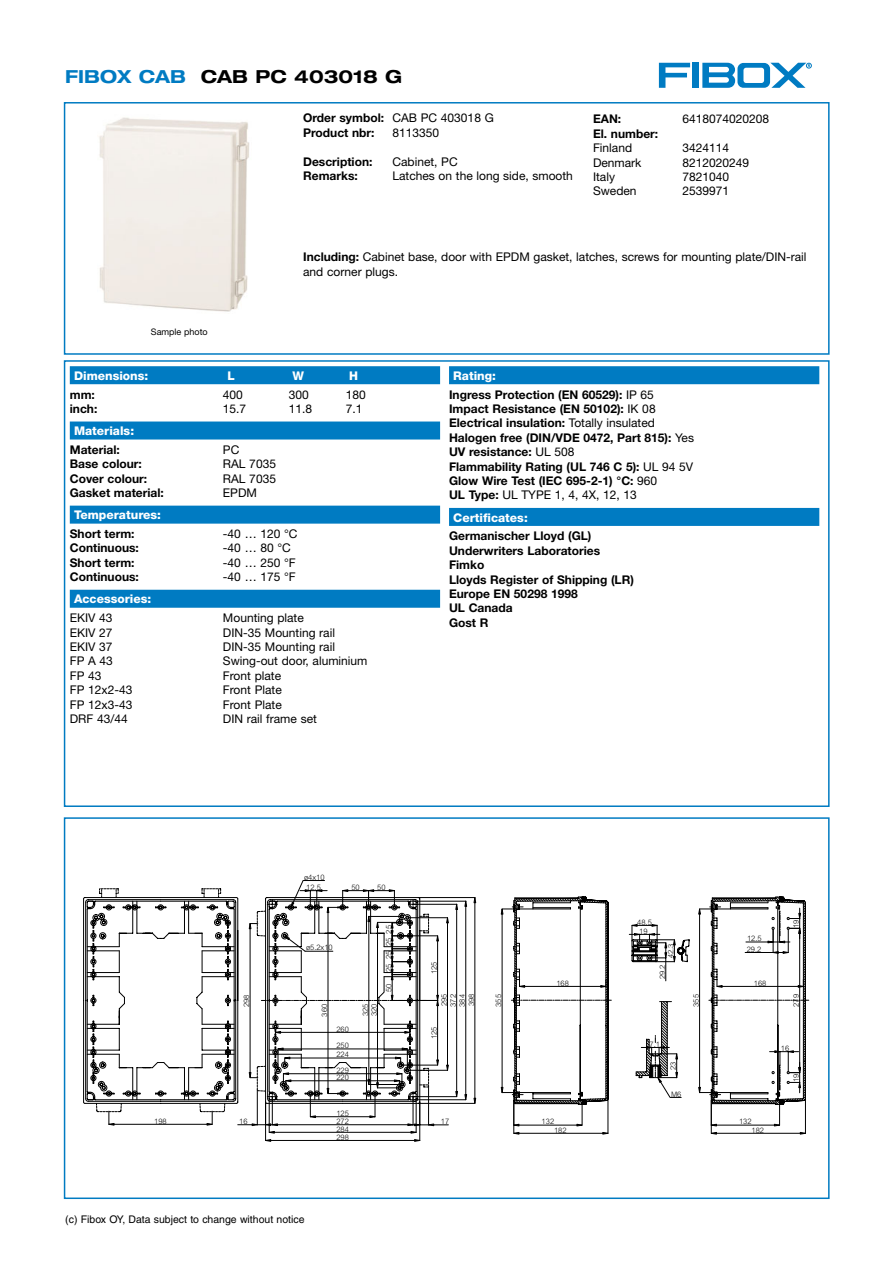
<style>
.page{position:relative;width:893px;height:1263px;background:#fff}
.page>*{position:absolute;margin:0;border:0;box-sizing:border-box;transform-origin:0 0}
.t1{font:700 expanded 18px "Helvetica Neue";color:#000}
.t2{font:700 12px/14.4px "Helvetica Neue";color:#000}
.t3{font:12px/14.4px "Helvetica Neue";color:#000}
.t4{font:800 12px "Helvetica Neue";color:#fff}
.t5{font:10.5px "Helvetica";color:#000}
.t6{font:9px "Helvetica Neue";color:#000}
.t7{font:300 7.5px/7.8px "Arial";color:#000;text-align:justify}
.s1{color:#007bc2}
.s2{font-weight:400}
.s3{font-weight:700}
.s4{font-weight:800;color:#fff}
</style>
<div class="page">
<div style="left:64px;top:102px;width:765px;height:253px;border:2px solid #007bc2"></div>
<div style="left:692px;top:63px;width:7px;height:25px;background:#007bc2"></div>
<svg style="left:659px;top:63px;width:31px;height:25px"></svg>
<svg style="left:770px;top:63px;width:41px;height:25px"></svg>
<div style="left:737px;top:63px;width:33px;height:25px;background:#007bc2;border-radius:6px"></div>
<div style="left:743px;top:68px;width:21px;height:15px;background:#fff;border-radius:3px"></div>
<svg style="left:702px;top:63px;width:33px;height:25px"></svg>
<div style="left:70px;top:366px;width:370px;height:18px;background:#007bc2"></div>
<div style="left:70px;top:422px;width:370px;height:18px;background:#007bc2"></div>
<div style="left:70px;top:506px;width:370px;height:18px;background:#007bc2"></div>
<div style="left:70px;top:590px;width:370px;height:18px;background:#007bc2"></div>
<div style="left:449px;top:366px;width:370px;height:18px;background:#007bc2"></div>
<div style="left:449px;top:508px;width:370px;height:18px;background:#007bc2"></div>
<div style="left:64px;top:360px;width:765px;height:447px;border:2px solid #007bc2"></div>
<svg style="left:83px;top:880px;width:726px;height:262px"></svg>
<div style="left:64px;top:817px;width:765px;height:382px;border:2px solid #007bc2"></div>
<img style="left:99px;top:117px;width:151px;height:195px">
<h1 class="t1" style="left:65px;top:70px;width:338px"><span class="s1">FIBOX CAB</span> CAB PC 403018 G</h1>
<p class="t2" style="left:303px;top:112px;width:192px">Order symbol: <span class="s2">CAB PC 403018 G<br></span>Product nbr:</p>
<p class="t3" style="left:392px;top:127px;width:48px">8113350</p>
<p class="t2" style="left:303px;top:155px;width:71px">Description:</p>
<p class="t3" style="left:392px;top:155px;width:67px">Cabinet, PC</p>
<p class="t2" style="left:303px;top:170px;width:56px">Remarks:</p>
<p class="t3" style="left:392px;top:170px;width:182px">Latches on the long side, smooth</p>
<p class="t2" style="left:593px;top:113px;width:30px">EAN:</p>
<p class="t3" style="left:682px;top:113px;width:88px">6418074020208</p>
<p class="t2" style="left:593px;top:127px;width:67px">El. number:</p>
<p class="t3" style="left:593px;top:142px;width:41px">Finland</p>
<p class="t3" style="left:682px;top:142px;width:48px">3424114</p>
<p class="t3" style="left:593px;top:156px;width:50px">Denmark</p>
<p class="t3" style="left:682px;top:156px;width:68px">8212020249</p>
<p class="t3" style="left:593px;top:171px;width:23px">Italy</p>
<p class="t3" style="left:682px;top:171px;width:48px">7821040</p>
<p class="t3" style="left:593px;top:185px;width:45px">Sweden</p>
<p class="t3" style="left:682px;top:185px;width:48px">2539971</p>
<p class="t6" style="left:151px;top:329px;width:58px">Sample photo</p>
<p class="t3" style="left:303px;top:251px;width:505px"><span class="s3">Including:</span> Cabinet base, door with EPDM gasket, latches, screws for mounting plate/DIN-rail and corner plugs.</p>
<p class="t4" style="left:74px;top:371px;width:76px">Dimensions:</p>
<p class="t4" style="left:227px;top:371px;width:9px">L</p>
<p class="t4" style="left:292px;top:371px;width:13px">W</p>
<p class="t4" style="left:349px;top:371px;width:10px">H</p>
<p class="t2" style="left:70px;top:388px;width:27px">mm:</p>
<p class="t3" style="left:223px;top:388px;width:22px">400</p>
<p class="t3" style="left:289px;top:388px;width:22px">300</p>
<p class="t3" style="left:346px;top:388px;width:22px">180</p>
<p class="t2" style="left:70px;top:403px;width:29px">inch:</p>
<p class="t3" style="left:223px;top:403px;width:25px">15.7</p>
<p class="t3" style="left:289px;top:403px;width:25px">11.8</p>
<p class="t3" style="left:346px;top:403px;width:18px">7.1</p>
<p class="t4" style="left:74px;top:427px;width:62px">Materials:</p>
<p class="t2" style="left:70px;top:444px;width:51px">Material:</p>
<p class="t3" style="left:223px;top:444px;width:18px">PC</p>
<p class="t2" style="left:70px;top:458px;width:74px">Base colour:</p>
<p class="t3" style="left:223px;top:458px;width:55px">RAL 7035</p>
<p class="t2" style="left:70px;top:472px;width:79px">Cover colour:</p>
<p class="t3" style="left:223px;top:472px;width:55px">RAL 7035</p>
<p class="t2" style="left:70px;top:487px;width:96px">Gasket material:</p>
<p class="t3" style="left:223px;top:487px;width:36px">EPDM</p>
<p class="t4" style="left:74px;top:511px;width:88px">Temperatures:</p>
<p class="t2" style="left:70px;top:528px;width:66px">Short term:</p>
<p class="t3" style="left:223px;top:528px;width:76px">-40 … 120 °C</p>
<p class="t2" style="left:70px;top:542px;width:71px">Continuous:</p>
<p class="t3" style="left:223px;top:542px;width:69px">-40 … 80 °C</p>
<p class="t2" style="left:70px;top:556px;width:66px">Short term:</p>
<p class="t3" style="left:223px;top:557px;width:74px">-40 … 250 °F</p>
<p class="t2" style="left:70px;top:571px;width:71px">Continuous:</p>
<p class="t3" style="left:223px;top:571px;width:74px">-40 … 175 °F</p>
<p class="t4" style="left:74px;top:595px;width:79px">Accessories:</p>
<p class="t3" style="left:70px;top:612px;width:44px">EKIV 43</p>
<p class="t3" style="left:223px;top:612px;width:82px">Mounting plate</p>
<p class="t3" style="left:70px;top:626px;width:44px">EKIV 27</p>
<p class="t3" style="left:223px;top:626px;width:114px">DIN-35 Mounting rail</p>
<p class="t3" style="left:70px;top:641px;width:44px">EKIV 37</p>
<p class="t3" style="left:223px;top:641px;width:114px">DIN-35 Mounting rail</p>
<p class="t3" style="left:70px;top:655px;width:45px">FP A 43</p>
<p class="t3" style="left:223px;top:655px;width:146px">Swing-out door, aluminium</p>
<p class="t3" style="left:70px;top:669px;width:33px">FP 43</p>
<p class="t3" style="left:223px;top:669px;width:60px">Front plate</p>
<p class="t3" style="left:70px;top:684px;width:64px">FP 12x2-43</p>
<p class="t3" style="left:223px;top:684px;width:60px">Front Plate</p>
<p class="t3" style="left:70px;top:698px;width:64px">FP 12x3-43</p>
<p class="t3" style="left:223px;top:698px;width:60px">Front Plate</p>
<p class="t3" style="left:70px;top:713px;width:59px">DRF 43/44</p>
<p class="t3" style="left:223px;top:713px;width:95px">DIN rail frame set</p>
<p class="t2" style="left:449px;top:367px;width:206px;line-height:18.6px;text-indent:4px"><span class="s4">Rating:<br></span>Ingress Protection (EN 60529): <span class="s2">IP 65</span></p>
<p class="t2" style="left:449px;top:403px;width:246px">Impact Resistance (EN 50102): <span class="s2">IK 08<br></span>Electrical insulation: <span class="s2">Totally insulated </span>Halogen free (DIN/VDE 0472, Part 815): <span class="s2">Yes </span>UV resistance: <span class="s2">UL 508<br></span>Flammability Rating (UL 746 C 5): <span class="s2">UL 94 5V </span>Glow Wire Test (IEC 695-2-1) °C: <span class="s2">960<br></span>UL Type: <span class="s2">UL TYPE 1, 4, 4X, 12, 13</span></p>
<p class="t4" style="left:453px;top:513px;width:76px">Certificates:</p>
<p class="t2" style="left:449px;top:530px;width:186px">Germanischer Lloyd (GL)<br>Underwriters Laboratories<br>Fimko<br>Lloyds Register of Shipping (LR)<br>Europe EN 50298 1998<br>UL Canada<br>Gost R</p>
<p class="t7" style="left:243px;top:1007px;width:14px;rotate:-90deg">298</p>
<p class="t7" style="left:304px;top:873px;width:22px">ø4x10</p>
<p class="t7" style="left:306px;top:883px;width:16px">12.5</p>
<p class="t7" style="left:306px;top:944px;width:28px">ø5.2x10</p>
<p class="t7" style="left:320px;top:1017px;width:14px;rotate:-90deg">360</p>
<p class="t7" style="left:351px;top:883px;width:10px">50</p>
<p class="t7" style="left:377px;top:883px;width:10px">50</p>
<p class="t7" style="left:361px;top:1016px;width:14px;line-height:8.7px;rotate:-90deg">325<br>320</p>
<p class="t7" style="left:385px;top:934px;width:10px;rotate:-90deg">25</p>
<p class="t7" style="left:385px;top:946px;width:10px;rotate:-90deg">25</p>
<p class="t7" style="left:385px;top:959px;width:10px;rotate:-90deg">25</p>
<p class="t7" style="left:385px;top:972px;width:10px;rotate:-90deg">25</p>
<p class="t7" style="left:385px;top:992px;width:10px;rotate:-90deg">50</p>
<p class="t7" style="left:336px;top:1025px;width:14px">260</p>
<p class="t7" style="left:336px;top:1042px;width:14px">250</p>
<p class="t7" style="left:336px;top:1051px;width:14px">224</p>
<p class="t7" style="left:336px;top:1066px;width:14px">229</p>
<p class="t7" style="left:336px;top:1073px;width:14px">220</p>
<p class="t7" style="left:336px;top:1109px;width:14px">125</p>
<p class="t7" style="left:430px;top:974px;width:14px;rotate:-90deg">125</p>
<p class="t7" style="left:440px;top:1006px;width:14px;rotate:-90deg">295</p>
<p class="t7" style="left:448px;top:1007px;width:14px;line-height:9.1px;rotate:-90deg">372<br>384<br>398</p>
<p class="t7" style="left:494px;top:1007px;width:14px;rotate:-90deg">355</p>
<p class="t7" style="left:430px;top:1039px;width:14px;rotate:-90deg">125</p>
<p class="t7" style="left:556px;top:979px;width:14px">168</p>
<p class="t7" style="left:637px;top:918px;width:16px">48.5</p>
<p class="t7" style="left:639px;top:927px;width:10px">19</p>
<p class="t7" style="left:667px;top:958px;width:16px;rotate:-90deg">42.3</p>
<p class="t7" style="left:658px;top:979px;width:16px;rotate:-90deg">29.2</p>
<p class="t7" style="left:649px;top:1040px;width:12px">7.1</p>
<p class="t7" style="left:669px;top:1070px;width:10px;rotate:-90deg">23</p>
<p class="t7" style="left:671px;top:1090px;width:12px">M6</p>
<p class="t7" style="left:747px;top:935px;width:16px">12.5</p>
<p class="t7" style="left:754px;top:979px;width:14px">168</p>
<p class="t7" style="left:746px;top:945px;width:16px">29.2</p>
<p class="t7" style="left:792px;top:928px;width:10px;rotate:-90deg">19</p>
<p class="t7" style="left:692px;top:1007px;width:14px;rotate:-90deg">355</p>
<p class="t7" style="left:792px;top:1007px;width:14px;rotate:-90deg">279</p>
<p class="t7" style="left:780px;top:1044px;width:10px">16</p>
<p class="t7" style="left:792px;top:1082px;width:10px;rotate:-90deg">19</p>
<p class="t7" style="left:154px;top:1117px;width:14px">198</p>
<p class="t7" style="left:336px;top:1117px;width:14px">272<br>284<br>298</p>
<p class="t7" style="left:239px;top:1117px;width:10px">16</p>
<p class="t7" style="left:441px;top:1118px;width:10px">17</p>
<p class="t5" style="left:65px;top:1215px;width:241px">(c) Fibox OY, Data subject to change without notice</p>
<p class="t7" style="left:541px;top:1118px;width:14px">132</p>
<p class="t7" style="left:554px;top:1126px;width:14px">182</p>
<p class="t7" style="left:751px;top:1118px;width:14px;text-indent:-12px">132<br>182</p>
</div>
